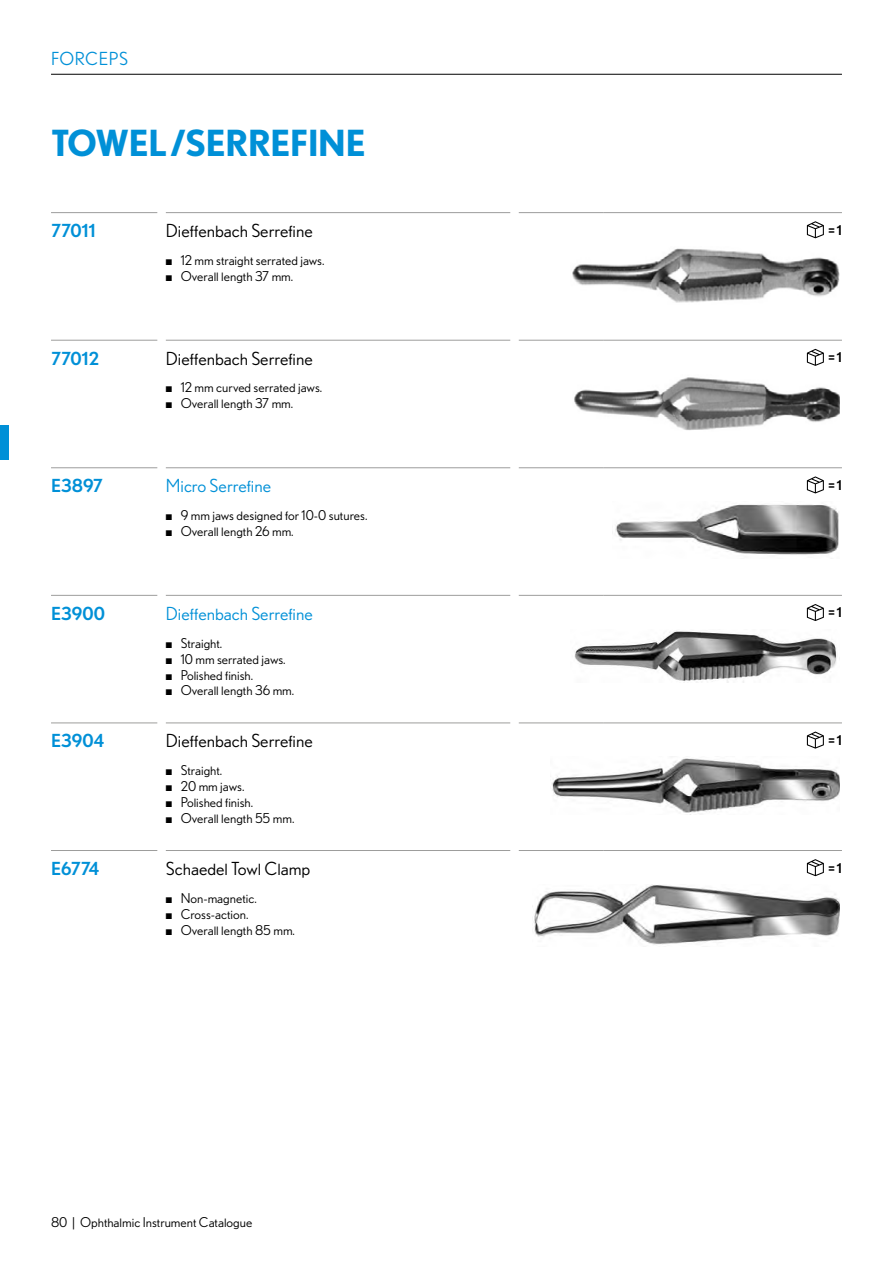
<style>
.page{position:relative;width:893px;height:1263px;background:#fff}
.page>*{position:absolute;margin:0;border:0;box-sizing:border-box;transform-origin:0 0}
._01_Untergruppe_Firs{font:700 36px "Nobel BL";letter-spacing:-.025em;color:#0090d7}
._02_Artikelname_ohne{font:18px "Nobel BL";color:#000}
._02_Artikelname{font:18px "Nobel BL";color:#000}
._02_Artikelnummer_oh{font:500 18px "Nobel BL";color:#0090d7}
._02_Artikelname_ohne-2{font:18px "Nobel BL";color:#0090d7}
._02_Artikelname-2{font:18px "Nobel BL";color:#0090d7}
._02_Artikelname_ohne-3{font:18px "Nobel BL";letter-spacing:.025em;color:#0090d7}
.t1{font:13.5px "Nobel BL";color:#000}
._03_Verpackungsgröss{font:500 13.5px "Nobel BL";color:#000}
</style>
<div class="page">
<hr style="left:51px;top:74px;width:791px;height:1px;background:#000">
<hr style="left:166px;top:467px;width:344px;height:1px;background:#9d9d9c">
<hr style="left:519px;top:340px;width:85px;height:1px;background:#9d9d9c">
<hr style="left:519px;top:467px;width:85px;height:1px;background:#9d9d9c">
<hr style="left:604px;top:340px;width:238px;height:1px;background:#9d9d9c">
<hr style="left:604px;top:467px;width:238px;height:1px;background:#9d9d9c">
<hr style="left:519px;top:595px;width:85px;height:1px;background:#9d9d9c">
<hr style="left:604px;top:595px;width:238px;height:1px;background:#9d9d9c">
<hr style="left:519px;top:723px;width:85px;height:1px;background:#9d9d9c">
<hr style="left:604px;top:723px;width:238px;height:1px;background:#9d9d9c">
<hr style="left:166px;top:850px;width:344px;height:1px;background:#9d9d9c">
<hr style="left:519px;top:850px;width:85px;height:1px;background:#9d9d9c">
<hr style="left:604px;top:850px;width:238px;height:1px;background:#9d9d9c">
<hr style="left:166px;top:212px;width:344px;height:1px;background:#9d9d9c">
<hr style="left:519px;top:212px;width:85px;height:1px;background:#9d9d9c">
<hr style="left:604px;top:212px;width:238px;height:1px;background:#9d9d9c">
<hr style="left:51px;top:212px;width:106px;height:1px;background:#9d9d9c">
<hr style="left:51px;top:340px;width:106px;height:1px;background:#9d9d9c">
<hr style="left:51px;top:467px;width:106px;height:1px;background:#9d9d9c">
<hr style="left:51px;top:595px;width:106px;height:1px;background:#9d9d9c">
<hr style="left:51px;top:723px;width:106px;height:1px;background:#9d9d9c">
<hr style="left:51px;top:850px;width:106px;height:1px;background:#9d9d9c">
<hr style="left:166px;top:340px;width:344px;height:1px;background:#9d9d9c">
<hr style="left:166px;top:595px;width:344px;height:1px;background:#9d9d9c">
<hr style="left:166px;top:723px;width:344px;height:1px;background:#9d9d9c">
<svg style="left:807px;top:221px;width:17px;height:17px"></svg>
<svg style="left:807px;top:349px;width:17px;height:17px"></svg>
<svg style="left:807px;top:476px;width:17px;height:17px"></svg>
<svg style="left:807px;top:604px;width:17px;height:17px"></svg>
<svg style="left:807px;top:731px;width:17px;height:18px"></svg>
<svg style="left:807px;top:859px;width:17px;height:17px"></svg>
<img style="left:572px;top:248px;width:268px;height:55px">
<img style="left:574px;top:377px;width:266px;height:53px">
<img style="left:615px;top:504px;width:224px;height:51px">
<img style="left:574px;top:631px;width:263px;height:51px">
<img style="left:552px;top:758px;width:288px;height:57px">
<img style="left:532px;top:884px;width:308px;height:61px">
<div style="left:0;top:425px;width:9px;height:34px;background:#0090d7"></div>
<h2 class="_02_Artikelname_ohne-3" style="left:51px;top:49px;width:79px">FORCEPS</h2>
<p class="_01_Untergruppe_Firs" style="left:51px;top:122px;width:316px">TOWEL/SERREFINE</p>
<p class="_02_Artikelnummer_oh" style="left:51px;top:220px;width:46px">77011</p>
<p class="_02_Artikelname" style="left:166px;top:220px;width:148px">Dieffenbach Serrefine</p>
<p class="_03_Verpackungsgröss" style="left:828px;top:222px;width:15px">=1</p>
<p class="t1" style="left:166px;top:252px;width:160px">■ 12 mm straight serrated jaws.</p>
<p class="t1" style="left:166px;top:268px;width:129px">■ Overall length 37 mm.</p>
<p class="_02_Artikelnummer_oh" style="left:51px;top:347px;width:50px">77012</p>
<p class="_02_Artikelname_ohne" style="left:166px;top:348px;width:148px">Dieffenbach Serrefine</p>
<p class="_03_Verpackungsgröss" style="left:828px;top:349px;width:15px">=1</p>
<p class="t1" style="left:166px;top:380px;width:158px">■ 12 mm curved serrated jaws.</p>
<p class="t1" style="left:166px;top:396px;width:129px">■ Overall length 37 mm.</p>
<p class="_02_Artikelnummer_oh" style="left:51px;top:475px;width:53px">E3897</p>
<p class="_02_Artikelname-2" style="left:166px;top:475px;width:107px">Micro Serrefine</p>
<p class="_03_Verpackungsgröss" style="left:828px;top:477px;width:15px">=1</p>
<p class="t1" style="left:166px;top:507px;width:203px">■ 9 mm jaws designed for 10-0 sutures.</p>
<p class="t1" style="left:166px;top:523px;width:129px">■ Overall length 26 mm.</p>
<p class="_02_Artikelnummer_oh" style="left:51px;top:603px;width:55px">E3900</p>
<p class="_02_Artikelname_ohne-2" style="left:166px;top:603px;width:148px">Dieffenbach Serrefine</p>
<p class="_03_Verpackungsgröss" style="left:828px;top:605px;width:15px">=1</p>
<p class="t1" style="left:166px;top:635px;width:58px">■ Straight.</p>
<p class="t1" style="left:166px;top:651px;width:121px">■ 10 mm serrated jaws.</p>
<p class="t1" style="left:166px;top:667px;width:89px">■ Polished finish.</p>
<p class="t1" style="left:166px;top:683px;width:130px">■ Overall length 36 mm.</p>
<p class="_02_Artikelnummer_oh" style="left:51px;top:730px;width:55px">E3904</p>
<p class="_02_Artikelname_ohne" style="left:166px;top:730px;width:148px">Dieffenbach Serrefine</p>
<p class="_03_Verpackungsgröss" style="left:828px;top:732px;width:15px">=1</p>
<p class="t1" style="left:166px;top:763px;width:58px">■ Straight.</p>
<p class="t1" style="left:166px;top:779px;width:80px">■ 20 mm jaws.</p>
<p class="t1" style="left:166px;top:794px;width:89px">■ Polished finish.</p>
<p class="t1" style="left:166px;top:810px;width:130px">■ Overall length 55 mm.</p>
<p class="_02_Artikelnummer_oh" style="left:51px;top:858px;width:50px">E6774</p>
<p class="_02_Artikelname" style="left:166px;top:858px;width:146px">Schaedel Towl Clamp</p>
<p class="_03_Verpackungsgröss" style="left:828px;top:860px;width:15px">=1</p>
<p class="t1" style="left:166px;top:890px;width:92px">■ Non-magnetic.</p>
<p class="t1" style="left:166px;top:906px;width:84px">■ Cross-action.</p>
<p class="t1" style="left:166px;top:922px;width:131px">■ Overall length 85 mm.</p>
<p class="t1" style="left:51px;top:1214px;width:203px">80 | Ophthalmic Instrument Catalogue</p>
</div>
